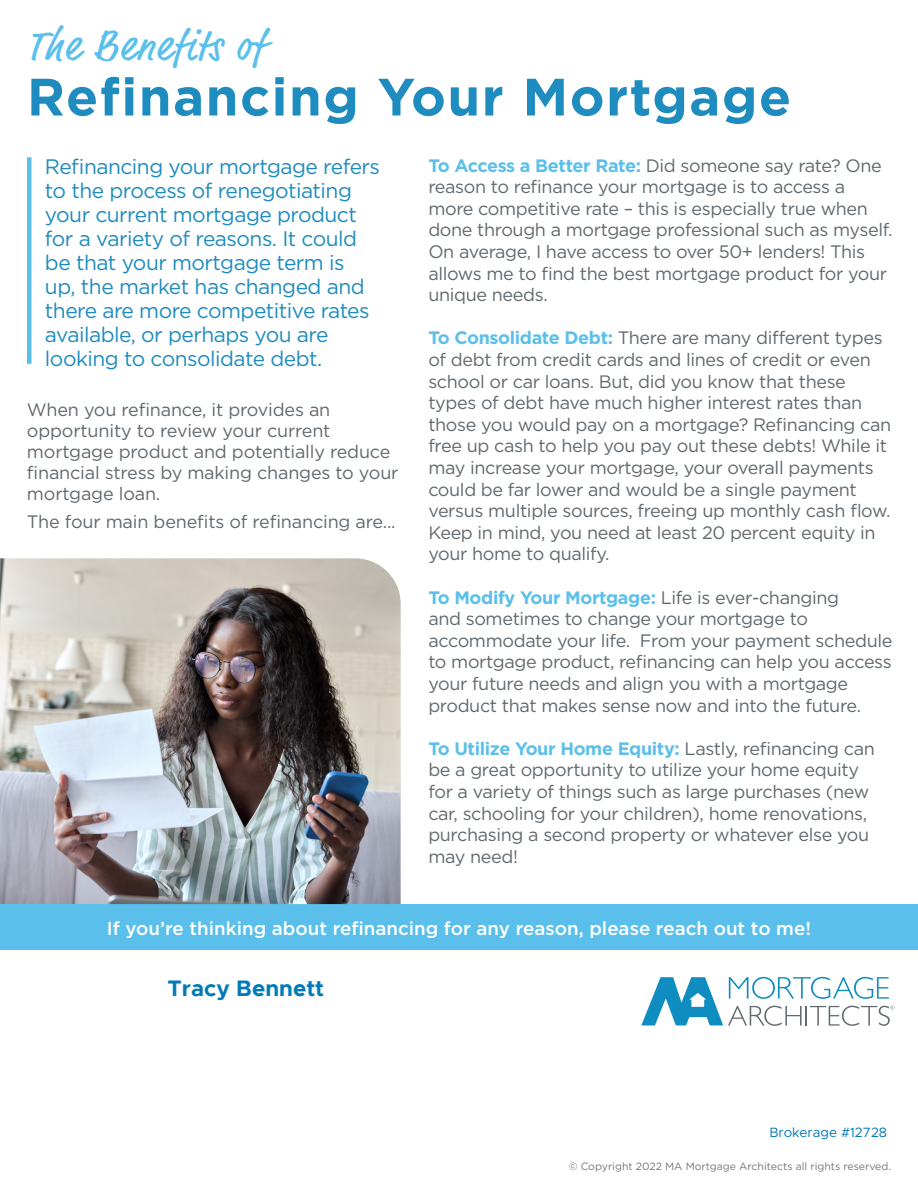
<style>
.page{position:relative;width:918px;height:1188px;background:#fff}
.page>*{position:absolute;margin:0;border:0;box-sizing:border-box;transform-origin:0 0}
.t1{font:700 52.5px "Gotham";letter-spacing:.03em;color:#1e8cbf}
.t2{font:43.5px "Market Pro";letter-spacing:.03em;color:#5ac0eb}
.t3{font:700 22.5px "Metropolis";color:#007bb7}
.t4{font:21px/24px "Gotham";letter-spacing:-.025em;color:#1e8cbf}
.t5{font:500 18.75px "Gotham";color:#fff}
.t6{font:18px/21.6px "Gotham";letter-spacing:-.02em;color:#61696f}
.t7{font:13.5px "Metropolis";color:#007bb7}
.t8{font:10.5px "Gotham";color:#6f787d}
.s1{font-weight:700;color:#5cbfea}
</style>
<div class="page">
<div style="left:0;top:904px;width:918px;height:46px;background:#5ac0eb"></div>
<svg style="left:641px;top:977px;width:253px;height:49px"></svg>
<div style="left:27px;top:157px;width:5px;height:207px;background:#5ac0eb"></div>
<img style="left:0;top:558px;width:401px;height:346px">
<p class="t2" style="left:27px;top:17px;width:238px">The Benefits of</p>
<p class="t1" style="left:27px;top:62px;width:766px">Refinancing Your Mortgage</p>
<p class="t6" style="left:428px;top:154px;width:466px"><span class="s1">To Access a Better Rate:</span> Did someone say rate? One reason to refinance your mortgage is to access a more competitive rate – this is especially true when done through a mortgage professional such as myself.<br>On average, I have access to over 50+ lenders! This allows me to find the best mortgage product for your unique needs.</p>
<p class="t6" style="left:428px;top:327px;width:464px"><span class="s1">To Consolidate Debt:</span> There are many different types of debt from credit cards and lines of credit or even school or car loans. But, did you know that these types of debt have much higher interest rates than those you would pay on a mortgage? Refinancing can free up cash to help you pay out these debts! While it may increase your mortgage, your overall payments could be far lower and would be a single payment versus multiple sources, freeing up monthly cash flow.<br>Keep in mind, you need at least 20 percent equity in your home to qualify.</p>
<p class="t6" style="left:428px;top:586px;width:466px"><span class="s1">To Modify Your Mortgage:</span> Life is ever-changing<br>and sometimes to change your mortgage to accommodate your life. From your payment schedule to mortgage product, refinancing can help you access your future needs and align you with a mortgage product that makes sense now and into the future.</p>
<p class="t6" style="left:428px;top:737px;width:448px"><span class="s1">To Utilize Your Home Equity:</span> Lastly, refinancing can be a great opportunity to utilize your home equity for a variety of things such as large purchases (new car, schooling for your children), home renovations, purchasing a second property or whatever else you may need!</p>
<p class="t4" style="left:45px;top:154px;width:337px">Refinancing your mortgage refers to the process of renegotiating your current mortgage product for a variety of reasons. It could be that your mortgage term is up, the market has changed and there are more competitive rates available, or perhaps you are looking to consolidate debt.</p>
<p class="t6" style="left:27px;top:399px;width:373px;line-height:21px">When you refinance, it provides an opportunity to review your current mortgage product and potentially reduce financial stress by making changes to your mortgage loan.</p>
<p class="t6" style="left:27px;top:510px;width:370px">The four main benefits of refinancing are...</p>
<p class="t5" style="left:107px;top:916px;width:706px">If you’re thinking about refinancing for any reason, please reach out to me!</p>
<p class="t3" style="left:168px;top:974px;width:158px">Tracy Bennett</p>
<p class="t7" style="left:769px;top:1124px;width:119px">Brokerage #12728</p>
<p class="t8" style="left:569px;top:1160px;width:324px">© Copyright 2022 MA Mortgage Architects all rights reserved.</p>
</div>
